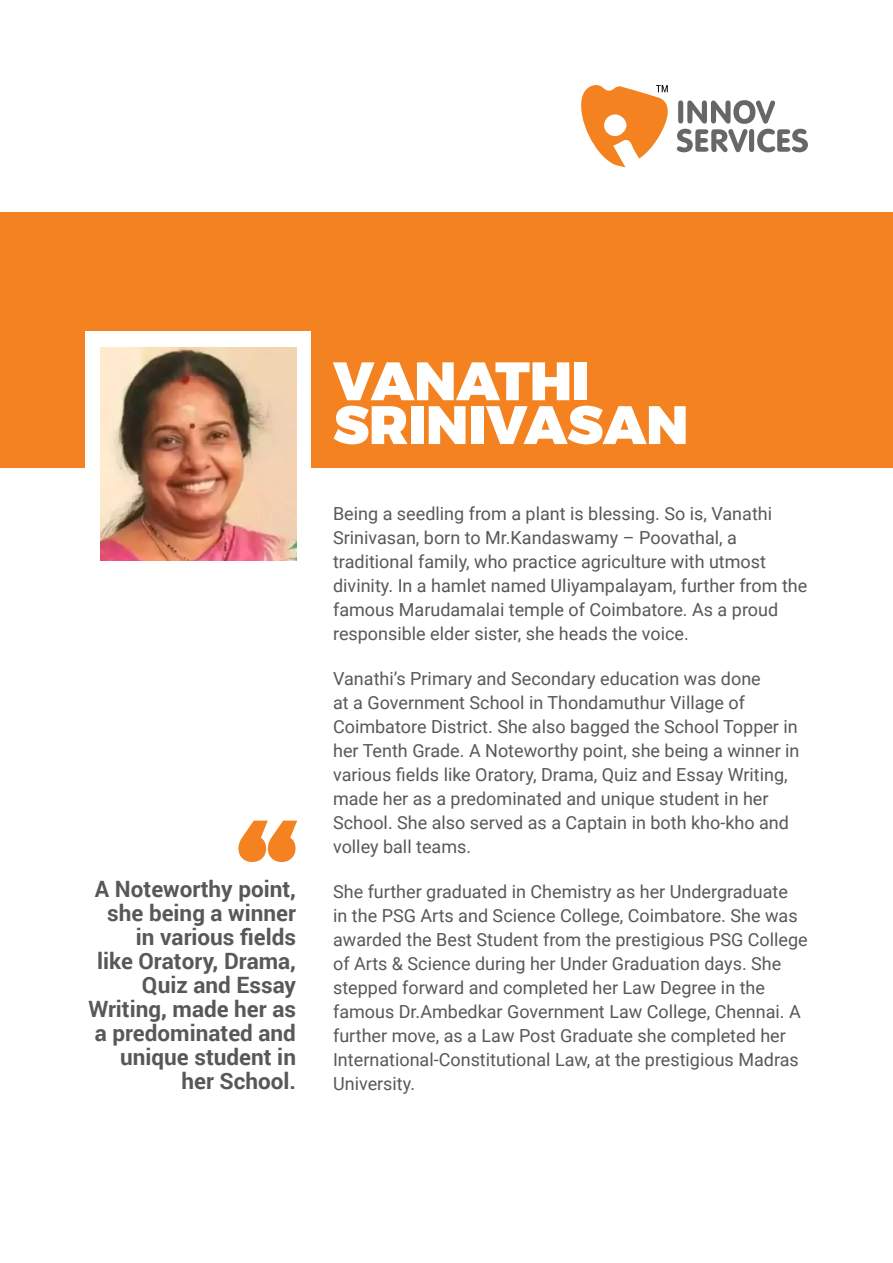
<style>
.page{position:relative;width:893px;height:1263px;background:#fff}
.page>*{position:absolute;margin:0;border:0;box-sizing:border-box;transform-origin:0 0}
.t1{font:900 135px "Montserrat";color:#f58220}
.t2{font:900 54px/43.8px "Montserrat";color:#fff}
.t3{font:700 22.5px/24px "Roboto";color:#57585a;text-align:right}
.t4{font:18px/24px "Roboto";color:#57585a}
</style>
<div class="page">
<div style="left:0;top:213px;width:893px;height:255px;background:#f58220"></div>
<svg style="left:581px;top:85px;width:87px;height:82px"></svg>
<svg style="left:677px;top:100px;width:131px;height:52px"></svg>
<div style="left:86px;top:332px;width:225px;height:245px;background:#fff"></div>
<img style="left:101px;top:348px;width:195px;height:213px">
<p class="t1" style="left:236px;top:783px;width:67px">“</p>
<p class="t3" style="left:88px;top:876px;width:209px">A Noteworthy point, she being a winner in various fields<br>like Oratory, Drama,<br>Quiz and Essay<br>Writing, made her as a predominated and unique student in her School.</p>
<p class="t2" style="left:333px;top:361px;width:357px">VANATHI<br>SRINIVASAN</p>
<p class="t4" style="left:333px;top:500px;width:476px">Being a seedling from a plant is blessing. So is, Vanathi Srinivasan, born to Mr.Kandaswamy – Poovathal, a traditional family, who practice agriculture with utmost divinity. In a hamlet named Uliyampalayam, further from the famous Marudamalai temple of Coimbatore. As a proud responsible elder sister, she heads the voice.</p>
<p class="t4" style="left:333px;top:666px;width:468px">Vanathi’s Primary and Secondary education was done<br>at a Government School in Thondamuthur Village of Coimbatore District. She also bagged the School Topper in her Tenth Grade. A Noteworthy point, she being a winner in various fields like Oratory, Drama, Quiz and Essay Writing, made her as a predominated and unique student in her School. She also served as a Captain in both kho-kho and volley ball teams.</p>
<p class="t4" style="left:333px;top:879px;width:476px">She further graduated in Chemistry as her Undergraduate<br>in the PSG Arts and Science College, Coimbatore. She was awarded the Best Student from the prestigious PSG College of Arts &amp; Science during her Under Graduation days. She stepped forward and completed her Law Degree in the famous Dr.Ambedkar Government Law College, Chennai. A further move, as a Law Post Graduate she completed her International-Constitutional Law, at the prestigious Madras University.</p>
</div>
